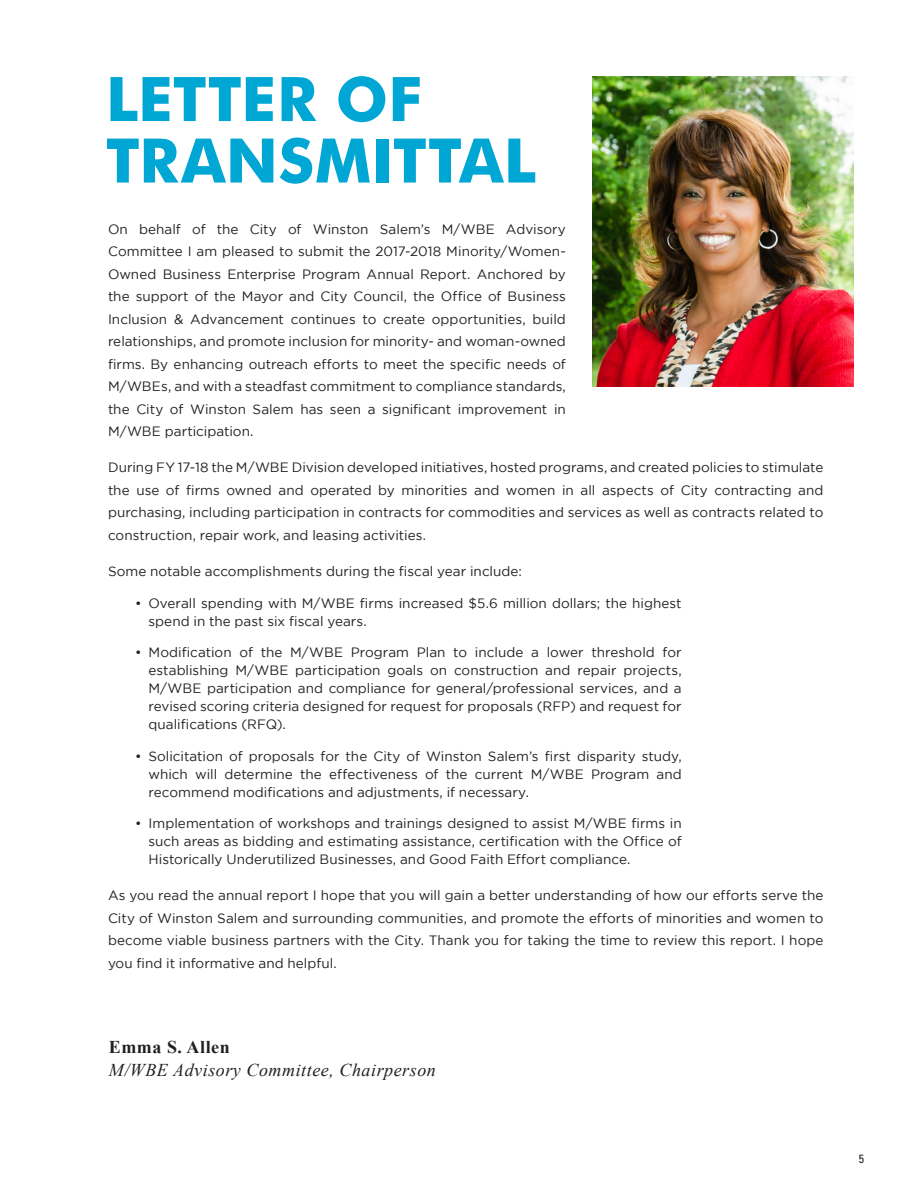
<style>
.page{position:relative;width:918px;height:1188px;background:#fff}
.page>*{position:absolute;margin:0;border:0;box-sizing:border-box;transform-origin:0 0}
.Operations_Heading{font:700 61.5px/61.5px "Futura BT";color:#00a7d5}
.t1{font:italic 18px/22.5px "Times New Roman";letter-spacing:.03em;color:#231f20}
.WMain_Body{font:13.5px/22.5px "Gotham";color:#231f20;text-align:justify}
.t2{font:condensed 12px "Univers";color:#231f20}
.s1{font-weight:700;font-style:normal}
</style>
<div class="page">
<img style="left:593px;top:77px;width:260px;height:309px">
<p class="Operations_Heading" style="left:106px;top:68px;width:432px">LETTER OF<br>TRANSMITTAL</p>
<p class="WMain_Body" style="left:108px;top:218px;width:459px">On behalf of the City of Winston Salem’s M/WBE Advisory Committee I am pleased to submit the 2017-2018 Minority/Women-Owned Business Enterprise Program Annual Report. Anchored by the support of the Mayor and City Council, the Office of Business Inclusion &amp; Advancement continues to create opportunities, build relationships, and promote inclusion for minority- and woman-owned firms. By enhancing outreach efforts to meet the specific needs of M/WBEs, and with a steadfast commitment to compliance standards, the City of Winston Salem has seen a significant improvement in M/WBE participation.</p>
<p class="WMain_Body" style="left:108px;top:456px;width:717px">During FY 17-18 the M/WBE Division developed initiatives, hosted programs, and created policies to stimulate the use of firms owned and operated by minorities and women in all aspects of City contracting and purchasing, including participation in contracts for commodities and services as well as contracts related to construction, repair work, and leasing activities.</p>
<p class="WMain_Body" style="left:108px;top:560px;width:415px">Some notable accomplishments during the fiscal year include:</p>
<p class="WMain_Body" style="left:148px;top:594px;width:535px;line-height:18px;text-indent:-14px">• Overall spending with M/WBE firms increased $5.6 million dollars; the highest spend in the past six fiscal years.</p>
<p class="WMain_Body" style="left:148px;top:643px;width:535px;line-height:18px;text-indent:-14px">• Modification of the M/WBE Program Plan to include a lower threshold for establishing M/WBE participation goals on construction and repair projects, M/WBE participation and compliance for general/professional services, and a revised scoring criteria designed for request for proposals (RFP) and request for qualifications (RFQ).</p>
<p class="WMain_Body" style="left:148px;top:747px;width:535px;line-height:18px;text-indent:-14px">• Solicitation of proposals for the City of Winston Salem’s first disparity study, which will determine the effectiveness of the current M/WBE Program and recommend modifications and adjustments, if necessary.</p>
<p class="WMain_Body" style="left:148px;top:814px;width:535px;line-height:18px;text-indent:-14px">• Implementation of workshops and trainings designed to assist M/WBE firms in such areas as bidding and estimating assistance, certification with the Office of Historically Underutilized Businesses, and Good Faith Effort compliance.</p>
<p class="WMain_Body" style="left:108px;top:884px;width:717px">As you read the annual report I hope that you will gain a better understanding of how our efforts serve the City of Winston Salem and surrounding communities, and promote the efforts of minorities and women to become viable business partners with the City. Thank you for taking the time to review this report. I hope you find it informative and helpful.</p>
<p class="t1" style="left:109px;top:1035px;width:329px"><span class="s1">Emma S. Allen<br></span>M/WBE Advisory Committee, Chairperson</p>
<p class="t2" style="left:859px;top:1151px;width:7px">5</p>
</div>
